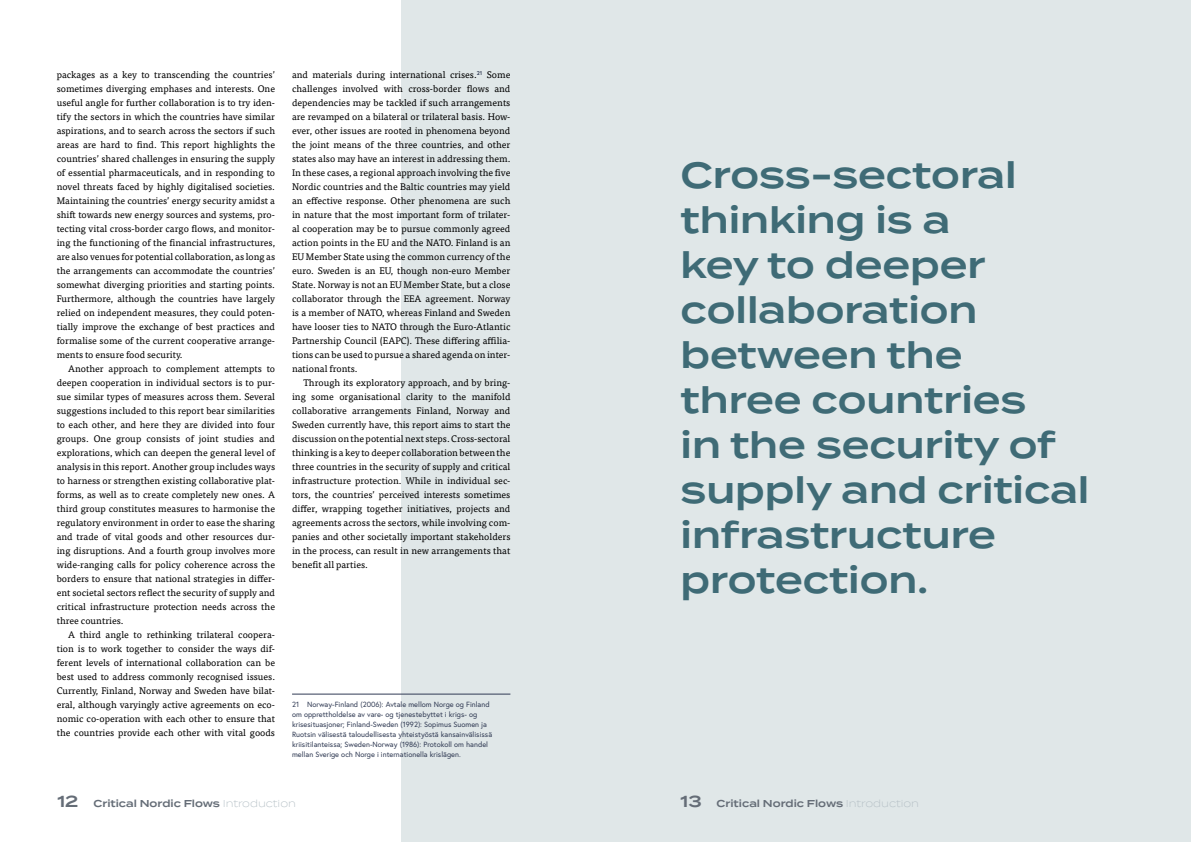
<style>
.page{position:relative;width:1191px;height:842px;background:#fff}
.page>*{position:absolute;margin:0;border:0;box-sizing:border-box;transform-origin:0 0}
.t1{font:600 36.3px/45px "Termina";color:#3f6b76}
.t2{font:600 10px "Termina";color:#656d77}
.t3{font:9.5px/14px "Tisa Pro";color:#000;text-align:justify}
.t4{font:7.5px/10px "Europa";color:#313b54}
.s1{font-size:16px}
.s2{font-weight:300;color:#b3bec4}
</style>
<div class="page">
<div style="left:401px;top:0;width:790px;height:842px;background:#e0e7e8"></div>
<hr style="left:292px;top:694px;width:218px;height:1px;background:#313b54">
<p class="t3" style="left:57px;top:67px;width:220px">packages as a key to transcending the countries’ sometimes diverging emphases and interests. One useful angle for further collaboration is to try iden&shy;tify the sectors in which the countries have similar aspirations, and to search across the sectors if such areas are hard to find. This report highlights the countries’ shared challenges in ensuring the supply of essential pharmaceuticals, and in responding to novel threats faced by highly digitalised societies.<br>Maintaining the countries’ energy security amidst a shift towards new energy sources and systems, pro&shy;tecting vital cross-border cargo flows, and monitor&shy;ing the functioning of the financial infrastructures, are also venues for potential collaboration, as long as the arrangements can accommodate the countries’ somewhat diverging priorities and starting points.<br>Furthermore, although the countries have largely relied on independent measures, they could poten&shy;tially improve the exchange of best practices and formalise some of the current cooperative arrange&shy;ments to ensure food security.</p>
<p class="t3" style="left:57px;top:361px;width:220px;text-indent:11px">Another approach to complement attempts to deepen cooperation in individual sectors is to pur&shy;sue similar types of measures across them. Several suggestions included to this report bear similarities to each other, and here they are divided into four groups. One group consists of joint studies and explorations, which can deepen the general level of analysis in this report. Another group includes ways to harness or strengthen existing collaborative plat&shy;forms, as well as to create completely new ones. A third group constitutes measures to harmonise the regulatory environment in order to ease the sharing and trade of vital goods and other resources dur&shy;ing disruptions. And a fourth group involves more wide-ranging calls for policy coherence across the borders to ensure that national strategies in differ&shy;ent societal sectors reflect the security of supply and critical infrastructure protection needs across the three countries.</p>
<p class="t3" style="left:57px;top:627px;width:220px;text-indent:11px">A third angle to rethinking trilateral coopera&shy;tion is to work together to consider the ways dif&shy;ferent levels of international collaboration can be best used to address commonly recognised issues.<br>Currently, Finland, Norway and Sweden have bilat&shy;eral, although varyingly active agreements on eco&shy;nomic co-operation with each other to ensure that the countries provide each other with vital goods</p>
<p class="t3" style="left:292px;top:67px;width:220px">and materials during international crises.<sup>21</sup> Some challenges involved with cross-border flows and dependencies may be tackled if such arrangements are revamped on a bilateral or trilateral basis. How&shy;ever, other issues are rooted in phenomena beyond the joint means of the three countries, and other states also may have an interest in addressing them.<br>In these cases, a regional approach involving the five Nordic countries and the Baltic countries may yield an effective response. Other phenomena are such in nature that the most important form of trilater&shy;al cooperation may be to pursue commonly agreed action points in the EU and the NATO. Finland is an EU Member State using the common currency of the euro. Sweden is an EU, though non-euro Member State. Norway is not an EU Member State, but a close collaborator through the EEA agreement. Norway is a member of NATO, whereas Finland and Sweden have looser ties to NATO through the Euro-Atlantic Partnership Council (EAPC). These differing affilia&shy;tions can be used to pursue a shared agenda on inter&shy;national fronts.</p>
<p class="t3" style="left:292px;top:375px;width:220px;text-indent:11px">Through its exploratory approach, and by bring&shy;ing some organisational clarity to the manifold collaborative arrangements Finland, Norway and Sweden currently have, this report aims to start the discussion on the potential next steps. Cross-sectoral thinking is a key to deeper collaboration between the three countries in the security of supply and critical infrastructure protection. While in individual sec&shy;tors, the countries’ perceived interests sometimes differ, wrapping together initiatives, projects and agreements across the sectors, while involving com&shy;panies and other societally important stakeholders in the process, can result in new arrangements that benefit all parties.</p>
<p class="t4" style="left:292px;top:699px;width:202px">21 Norway-Finland (2006): Avtale mellom Norge og Finland om opprettholdelse av vare- og tjenestebyttet i krigs- og krisesituasjoner; Finland-Sweden (1992): Sopimus Suomen ja Ruotsin välisestä taloudellisesta yhteistyöstä kansainvälisissä kriisitilanteissa; Sweden-Norway (1986): Protokoll om handel mellan Sverige och Norge i internationella krislägen.</p>
<h1 class="t1" style="left:680px;top:153px;width:410px">Cross-sectoral thinking is a<br>key to deeper collaboration between the three countries<br>in the security of supply and critical infrastructure protection.</h1>
<p class="t2" style="left:57px;top:796px;width:240px"><span class="s1">12</span> Critical Nordic Flows <span class="s2">Introduction</span></p>
<p class="t2" style="left:680px;top:796px;width:240px"><span class="s1">13</span> Critical Nordic Flows <span class="s2">Introduction</span></p>
</div>
